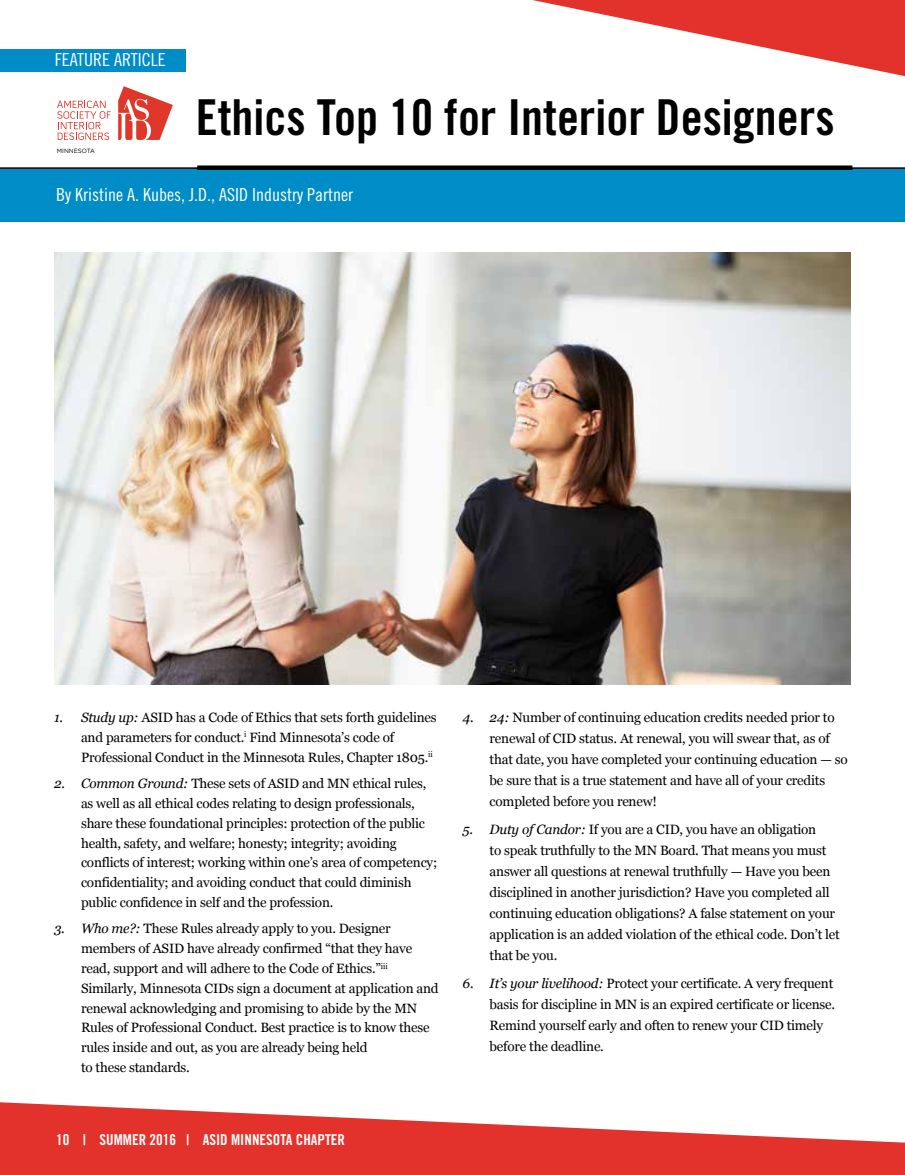
<style>
.page{position:relative;width:905px;height:1175px;background:#fff}
.page>*{position:absolute;margin:0;border:0;box-sizing:border-box;transform-origin:0 0}
.t1{font:49.5px "Trade Gothic LT Std Bd Cn 20";color:#000}
.t2{font:18px "Trade Gothic LT Std Cn 18";color:#fff}
.t3{font:15px "Trade Gothic LT Std Bd Cn 20";color:#fff}
.t4{font:13.5px/19.8px "Georgia";letter-spacing:-.015em;color:#000}
.t5{font:6.15px "Gotham";color:#000}
.s1{font-style:italic}
</style>
<div class="page">
<svg style="left:0;top:1102px;width:904px;height:72px;fill:#e3322b"></svg>
<div style="left:0;top:168px;width:904px;height:54px;background:#008dc7"></div>
<svg style="left:532px;top:0;width:372px;height:76px"></svg>
<svg style="left:57px;top:101px;width:54px;height:39px"></svg>
<svg style="left:118px;top:86px;width:55px;height:54px"></svg>
<div style="left:0;top:49px;width:186px;height:23px;background:#008dc7"></div>
<hr style="left:0;top:167px;width:904px;height:2px;background:#000">
<div style="left:197px;top:165px;width:655px;height:5px;background:#000"></div>
<img style="left:54px;top:252px;width:796px;height:432px">
<h2 class="t2" style="left:55px;top:49px;width:112px">FEATURE ARTICLE</h2>
<p class="t5" style="left:57px;top:147px;width:39px">MINNESOTA</p>
<h1 class="t1" style="left:196px;top:87px;width:640px">Ethics Top 10 for Interior Designers</h1>
<h2 class="t2" style="left:56px;top:184px;width:298px">By Kristine A. Kubes, J.D., ASID Industry Partner</h2>
<p class="t4" style="left:81px;top:707px;width:357px;text-indent:-27px"><span class="s1">1. Study up:</span> ASID has a Code of Ethics that sets forth guidelines and parameters for conduct.<sup>i</sup> Find Minnesota’s code of<br>Professional Conduct in the Minnesota Rules, Chapter 1805.<sup>ii</sup></p>
<p class="t4" style="left:81px;top:773px;width:358px;text-indent:-27px"><span class="s1">2. Common Ground:</span> These sets of ASID and MN ethical rules, as well as all ethical codes relating to design professionals, share these foundational principles: protection of the public health, safety, and welfare; honesty; integrity; avoiding conflicts of interest; working within one’s area of competency; confidentiality; and avoiding conduct that could diminish public confidence in self and the profession.</p>
<p class="t4" style="left:81px;top:918px;width:359px;text-indent:-27px"><span class="s1">3. Who me?:</span> These Rules already apply to you. Designer members of ASID have already confirmed “that they have read, support and will adhere to the Code of Ethics.”<sup>iii </sup>Similarly, Minnesota CIDs sign a document at application and renewal acknowledging and promising to abide by the MN Rules of Professional Conduct. Best practice is to know these rules inside and out, as you are already being held<br>to these standards.</p>
<p class="t4" style="left:489px;top:706px;width:359px;line-height:21px;text-indent:-27px"><span class="s1">4. 24:</span> Number of continuing education credits needed prior to renewal of CID status. At renewal, you will swear that, as of that date, you have completed your continuing education — so be sure that is a true statement and have all of your credits completed before you renew!</p>
<p class="t4" style="left:489px;top:818px;width:352px;line-height:21px;text-indent:-27px"><span class="s1">5. Duty of Candor:</span> If you are a CID, you have an obligation<br>to speak truthfully to the MN Board. That means you must answer all questions at renewal truthfully — Have you been disciplined in another jurisdiction? Have you completed all continuing education obligations? A false statement on your application is an added violation of the ethical code. Don’t let that be you.</p>
<p class="t4" style="left:489px;top:972px;width:347px;line-height:21px;text-indent:-27px"><span class="s1">6. It’s your livelihood:</span> Protect your certificate. A very frequent basis for discipline in MN is an expired certificate or license.<br>Remind yourself early and often to renew your CID timely before the deadline.</p>
<p class="t3" style="left:56px;top:1130px;width:290px">10 | SUMMER 2016 | ASID MINNESOTA CHAPTER</p>
</div>
